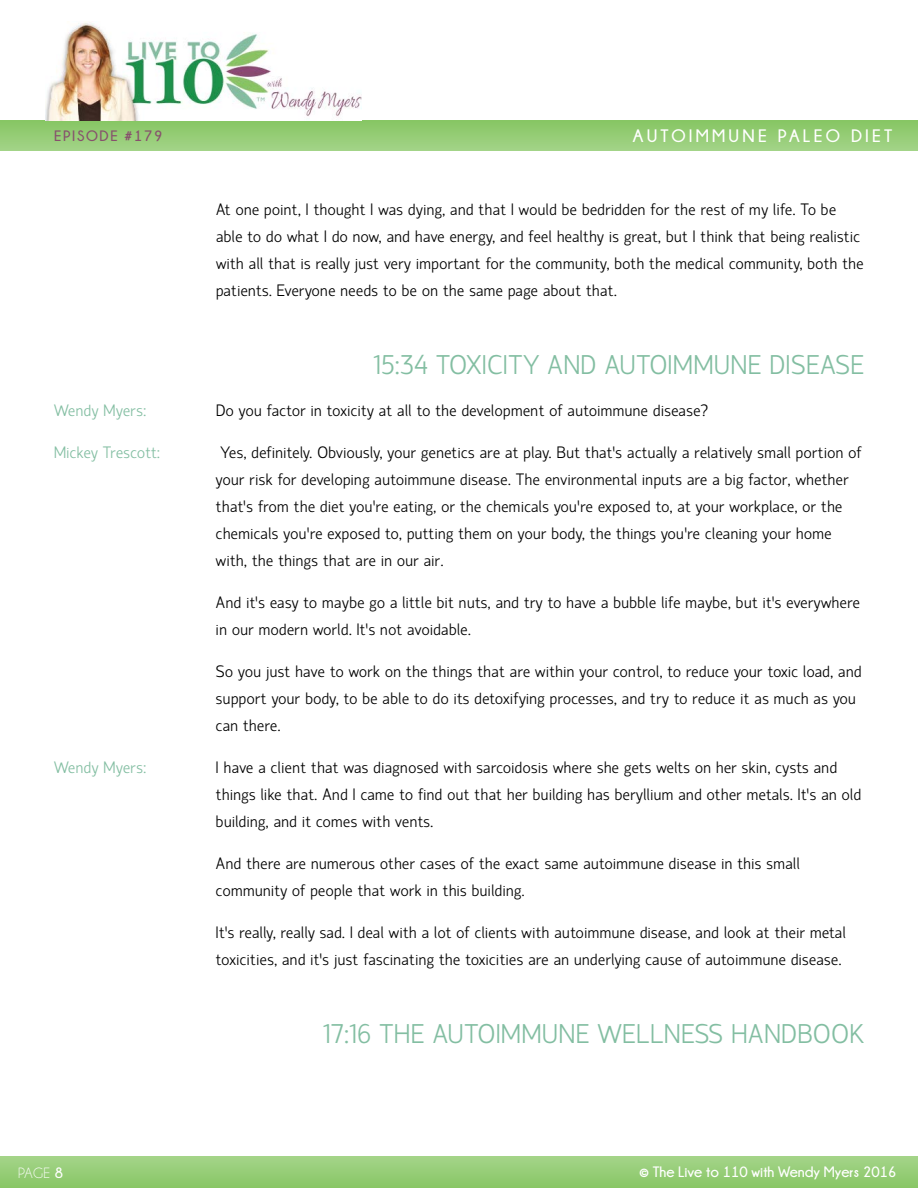
<style>
.page{position:relative;width:918px;height:1188px;background:#fff}
.page>*{position:absolute;margin:0;border:0;box-sizing:border-box;transform-origin:0 0}
.t1{font:300 27px "Hattori Hanzo";letter-spacing:.03em;color:#83bea2}
.t2{font:700 18px "Champagne&Limousines";letter-spacing:.18em;color:#fff}
.t3{font:300 16.5px/27px "Hattori Hanzo";letter-spacing:.03em;color:#000}
.t4{font:300 16.5px "Hattori Hanzo";letter-spacing:.01em;color:#83bea2}
.t5{font:700 15px "Champagne&Limousines";color:#fff}
.t6{font:700 15px "Champagne&Limousines";letter-spacing:.11em;color:#87506d}
.t7{font:15px "Champagne&Limousines";color:#fff}
.s1{color:#000}
.s2{font-weight:700}
</style>
<div class="page">
<div style="left:0;top:1156px;width:918px;height:32px;background:linear-gradient(to bottom,#a5d48a,#89c766)"></div>
<div style="left:0;top:121px;width:918px;height:30px;background:linear-gradient(to bottom,#87c664,#a2d387)"></div>
<img style="left:45px;top:23px;width:317px;height:98px">
<p class="t6" style="left:54px;top:128px;width:110px">Episode #179</p>
<p class="t2" style="left:633px;top:126px;width:261px">AUTOI MMUNE PALEO DI ET</p>
<p class="t3" style="left:216px;top:196px;width:649px">At one point, I thought I was dying, and that I would be bedridden for the rest of my life. To be able to do what I do now, and have energy, and feel healthy is great, but I think that being realistic with all that is really just very important for the community, both the medical community, both the patients. Everyone needs to be on the same page about that.</p>
<h1 class="t1" style="left:374px;top:350px;width:492px">15:34 toxicity and autoimmune disease</h1>
<p class="t4" style="left:54px;top:401px;width:133px">Wendy Myers: <span class="s1">D</span></p>
<p class="t3" style="left:226px;top:397px;width:484px">o you factor in toxicity at all to the development of autoimmune disease?</p>
<p class="t4" style="left:54px;top:443px;width:107px">Mickey Trescott:</p>
<p class="t3" style="left:216px;top:439px;width:647px">Yes, definitely. Obviously, your genetics are at play. But that’s actually a relatively small portion of your risk for developing autoimmune disease. The environmental inputs are a big factor, whether that’s from the diet you’re eating, or the chemicals you’re exposed to, at your workplace, or the chemicals you’re exposed to, putting them on your body, the things you’re cleaning your home with, the things that are in our air.</p>
<p class="t3" style="left:216px;top:589px;width:645px">And it’s easy to maybe go a little bit nuts, and try to have a bubble life maybe, but it’s everywhere in our modern world. It’s not avoidable.</p>
<p class="t3" style="left:216px;top:658px;width:647px">So you just have to work on the things that are within your control, to reduce your toxic load, and support your body, to be able to do its detoxifying processes, and try to reduce it as much as you can there.</p>
<p class="t4" style="left:54px;top:758px;width:94px">Wendy Myers:</p>
<p class="t3" style="left:216px;top:754px;width:647px">I have a client that was diagnosed with sarcoidosis where she gets welts on her skin, cysts and things like that. And I came to find out that her building has beryllium and other metals. It’s an old building, and it comes with vents.</p>
<p class="t3" style="left:216px;top:850px;width:585px">And there are numerous other cases of the exact same autoimmune disease in this small community of people that work in this building.</p>
<p class="t3" style="left:216px;top:919px;width:631px">It’s really, really sad. I deal with a lot of clients with autoimmune disease, and look at their metal toxicities, and it’s just fascinating the toxicities are an underlying cause of autoimmune disease.</p>
<h1 class="t1" style="left:323px;top:1019px;width:542px">17:16 The Autoimmune Wellness Handbook</h1>
<p class="t7" style="left:18px;top:1166px;width:47px">page <span class="s2">8</span></p>
<p class="t5" style="left:640px;top:1163px;width:258px">© The Live to 110 with Wendy Myers 2016</p>
</div>
